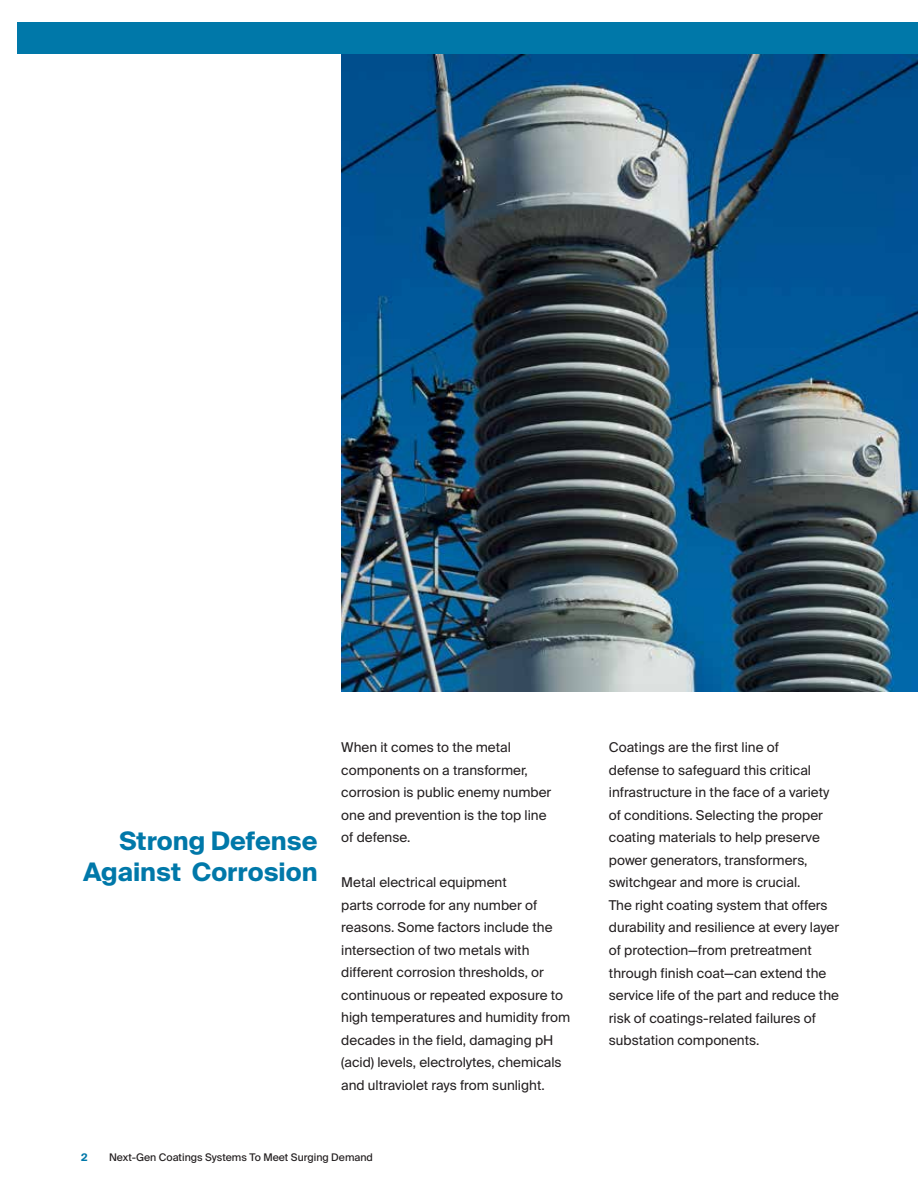
<style>
.page{position:relative;width:918px;height:1188px;background:#fff}
.page>*{position:absolute;margin:0;border:0;box-sizing:border-box;transform-origin:0 0}
.t1{font:700 25.5px/30.6px "Suisse Intl";color:#0078a9;text-align:right}
.t2{font:13.5px/22.5px "Suisse Intl";color:#231f20}
.t3{font:10.5px "Suisse Intl";color:#231f20}
.t4{font:700 10.5px "Suisse Intl";color:#0078a9}
</style>
<div class="page">
<div style="left:18px;top:23px;width:900px;height:31px;background:#0078a9"></div>
<img style="left:341px;top:54px;width:577px;height:637px">
<h1 class="t1" style="left:83px;top:826px;width:236px">Strong Defense<br>Against Corrosion</h1>
<p class="t2" style="left:341px;top:736px;width:212px">When it comes to the metal components on a transformer, corrosion is public enemy number one and prevention is the top line of defense.</p>
<p class="t2" style="left:341px;top:871px;width:231px">Metal electrical equipment<br>parts corrode for any number of reasons. Some factors include the intersection of two metals with different corrosion thresholds, or continuous or repeated exposure to high temperatures and humidity from decades in the field, damaging pH (acid) levels, electrolytes, chemicals and ultraviolet rays from sunlight.</p>
<p class="t4" style="left:81px;top:1151px;width:8px">2</p>
<p class="t3" style="left:109px;top:1151px;width:265px">Next-Gen Coatings Systems To Meet Surging Demand</p>
<p class="t2" style="left:609px;top:737px;width:232px">Coatings are the first line of<br>defense to safeguard this critical infrastructure in the face of a variety of conditions. Selecting the proper coating materials to help preserve power generators, transformers, switchgear and more is crucial.<br>The right coating system that offers durability and resilience at every layer of protection—from pretreatment through finish coat—can extend the service life of the part and reduce the risk of coatings-related failures of substation components.</p>
</div>
